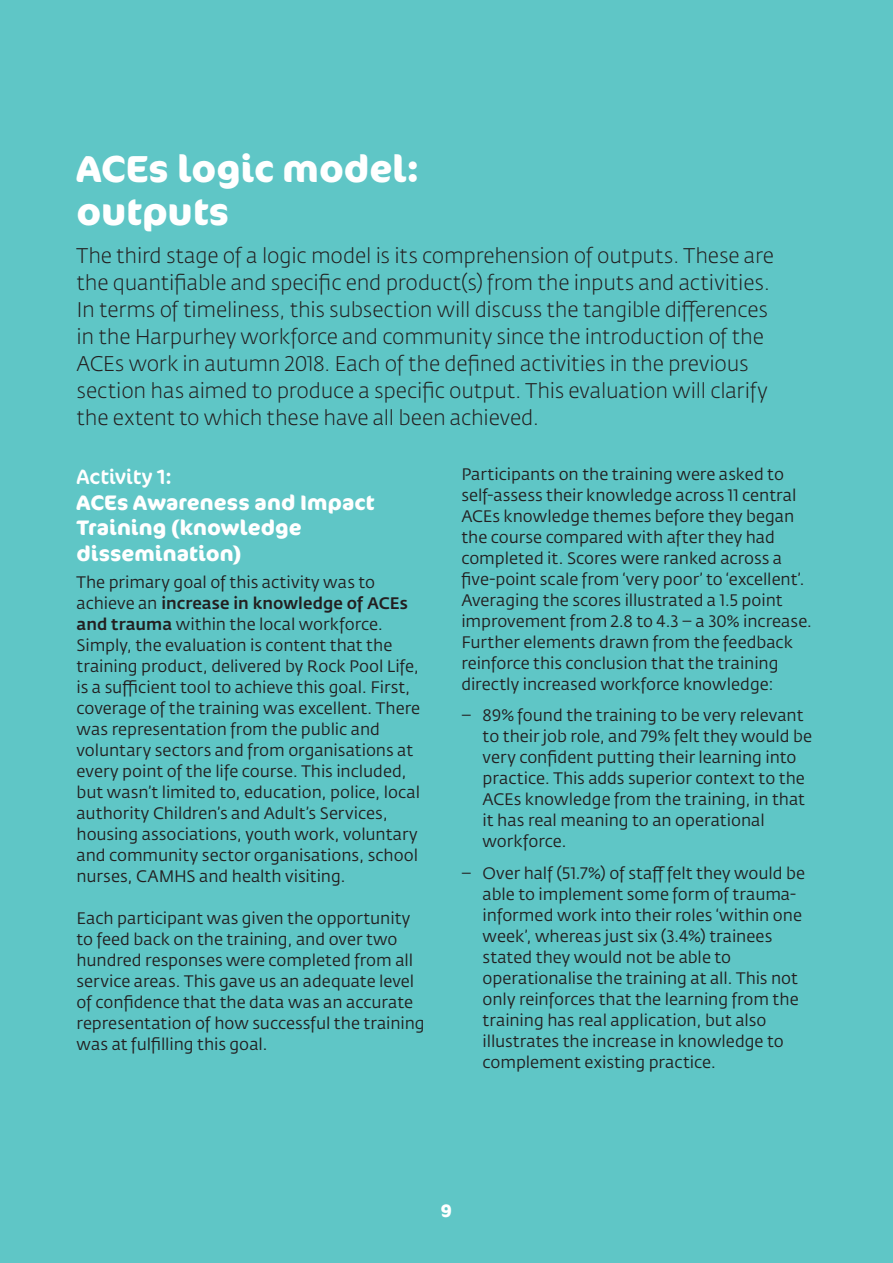
<style>
.page{position:relative;width:893px;height:1263px;background:#5fc6c6}
.page>*{position:absolute;margin:0;border:0;box-sizing:border-box;transform-origin:0 0}
.t1{font:700 37.5px/43.5px "Cocon";letter-spacing:.005em;color:#fff}
.t2{font:300 21px/27px "Fedra Sans Std";letter-spacing:-.01em;color:#231f20}
.t3{font:700 21px/25.5px "Cocon";letter-spacing:.005em;color:#fff}
.t4{font:21px "Cocon";letter-spacing:-.005em;color:#fff}
.t5{font:700 18px "Cocon";color:#fff}
.t6{font:16.5px/21px "Fedra Sans Std";letter-spacing:-.005em;color:#231f20}
.s1{font-weight:500}
</style>
<div class="page">
<h1 class="t1" style="left:77px;top:148px;width:344px">ACEs logic model: outputs</h1>
<p class="t2" style="left:77px;top:243px;width:699px">The third stage of a logic model is its comprehension of outputs. These are the quantifiable and specific end product(s) from the inputs and activities.<br>In terms of timeliness, this subsection will discuss the tangible differences in the Harpurhey workforce and community since the introduction of the ACEs work in autumn 2018. Each of the defined activities in the previous section has aimed to produce a specific output. This evaluation will clarify the extent to which these have all been achieved.</p>
<p class="t4" style="left:77px;top:465px;width:97px">Activity 1:</p>
<p class="t3" style="left:77px;top:490px;width:300px">ACEs Awareness and Impact<br>Training (knowledge dissemination)</p>
<p class="t6" style="left:77px;top:572px;width:345px">The primary goal of this activity was to achieve an <span class="s1">increase in knowledge of ACEs and trauma</span> within the local workforce.<br>Simply, the evaluation is content that the training product, delivered by Rock Pool Life, is a sufficient tool to achieve this goal. First, coverage of the training was excellent. There was representation from the public and voluntary sectors and from organisations at every point of the life course. This included, but wasn’t limited to, education, police, local authority Children’s and Adult’s Services, housing associations, youth work, voluntary and community sector organisations, school nurses, CAMHS and health visiting.</p>
<p class="t6" style="left:77px;top:908px;width:350px">Each participant was given the opportunity to feed back on the training, and over two hundred responses were completed from all service areas. This gave us an adequate level of confidence that the data was an accurate representation of how successful the training was at fulfilling this goal.</p>
<p class="t6" style="left:461px;top:463px;width:352px">Participants on the training were asked to self-assess their knowledge across 11 central ACEs knowledge themes before they began the course compared with after they had completed it. Scores were ranked across a five-point scale from ‘very poor’ to ‘excellent’.<br>Averaging the scores illustrated a 1.5 point improvement from 2.8 to 4.3 – a 30% increase.<br>Further elements drawn from the feedback reinforce this conclusion that the training directly increased workforce knowledge:</p>
<p class="t6" style="left:483px;top:705px;width:331px;text-indent:-21px">– 89% found the training to be very relevant to their job role, and 79% felt they would be very confident putting their learning into practice. This adds superior context to the ACEs knowledge from the training, in that it has real meaning to an operational workforce.</p>
<p class="t6" style="left:483px;top:862px;width:324px;text-indent:-21px">– Over half (51.7%) of staff felt they would be able to implement some form of trauma&shy;informed work into their roles ‘within one week’, whereas just six (3.4%) trainees stated they would not be able to operationalise the training at all. This not only reinforces that the learning from the training has real application, but also illustrates the increase in knowledge to complement existing practice.</p>
<p class="t5" style="left:441px;top:1200px;width:13px">9</p>
</div>
